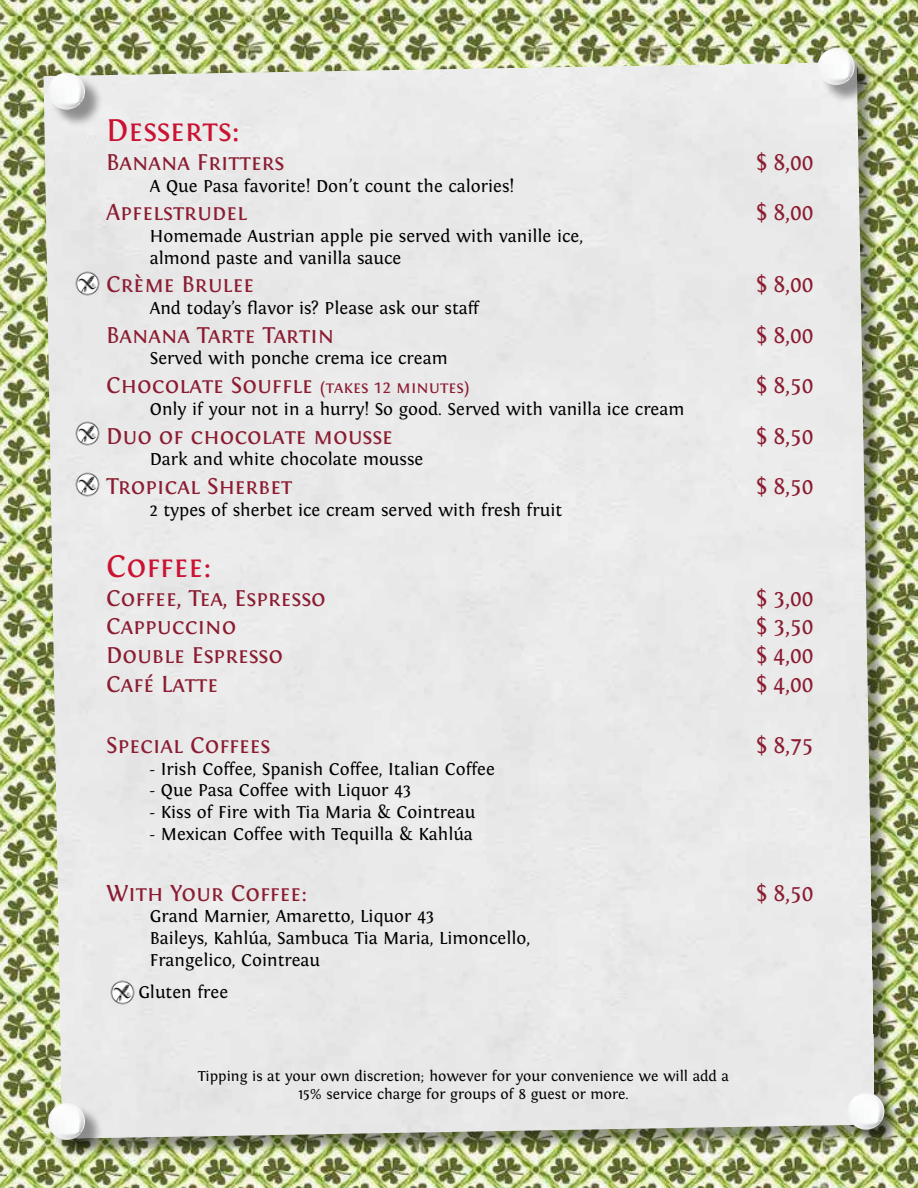
<style>
.page{position:relative;width:918px;height:1188px;background:#fff}
.page>*{position:absolute;margin:0;border:0;box-sizing:border-box;transform-origin:0 0}
.t1{font:33px "Fontin Small Caps";color:#ca1332}
.t2{font:24px "Fontin Small Caps";color:#8b1c31}
.t3{font:18px/21.6px "Fontin";color:#000}
.t4{font:15px/18px "Fontin";color:#000;text-align:center}
.s1{font-size:18px}
</style>
<div class="page">
<img style="left:0;top:0;width:918px;height:1188px">
<div style="left:46px;top:64px;width:848px;height:1093px;background:#000;opacity:.4"></div>
<div style="left:44px;top:62px;width:831px;height:1077px;background:#eaeaea"></div>
<div style="left:51px;top:75px;width:52px;height:53px;background:#000;opacity:.4"></div>
<svg style="left:48px;top:73px;width:37px;height:37px"></svg>
<div style="left:821px;top:51px;width:52px;height:52px;background:#000;opacity:.4"></div>
<svg style="left:818px;top:48px;width:37px;height:37px"></svg>
<div style="left:850px;top:1096px;width:53px;height:52px;background:#000;opacity:.4"></div>
<svg style="left:847px;top:1093px;width:37px;height:37px"></svg>
<div style="left:51px;top:1106px;width:52px;height:52px;background:#000;opacity:.4"></div>
<svg style="left:48px;top:1103px;width:37px;height:37px"></svg>
<img style="left:71px;top:267px;width:32px;height:32px">
<img style="left:71px;top:417px;width:32px;height:33px">
<img style="left:71px;top:468px;width:32px;height:32px">
<img style="left:106px;top:976px;width:32px;height:32px">
<h1 class="t1" style="left:106px;top:112px;width:135px">Desserts:</h1>
<h2 class="t2" style="left:106px;top:149px;width:180px">Banana Fritters</h2>
<h2 class="t2" style="left:756px;top:149px;width:59px">$ 8,00</h2>
<p class="t3" style="left:150px;top:175px;width:366px">A Que Pasa favorite! Don’t count the calories!</p>
<h2 class="t2" style="left:106px;top:199px;width:143px">Apfelstrudel</h2>
<h2 class="t2" style="left:756px;top:199px;width:59px">$ 8,00</h2>
<p class="t3" style="left:150px;top:225px;width:435px">Homemade Austrian apple pie served with vanille ice, almond paste and vanilla sauce</p>
<h2 class="t2" style="left:106px;top:271px;width:149px">Crème Brulee</h2>
<h2 class="t2" style="left:756px;top:271px;width:59px">$ 8,00</h2>
<p class="t3" style="left:150px;top:297px;width:331px">And today’s flavor is? Please ask our staff</p>
<h2 class="t2" style="left:106px;top:321px;width:229px">Banana Tarte Tartin</h2>
<h2 class="t2" style="left:756px;top:321px;width:59px">$ 8,00</h2>
<p class="t3" style="left:150px;top:347px;width:299px">Served with ponche crema ice cream</p>
<h2 class="t2" style="left:106px;top:372px;width:365px">Chocolate Souffle <span class="s1">(takes 12 minutes)</span></h2>
<h2 class="t2" style="left:756px;top:372px;width:59px">$ 8,50</h2>
<p class="t3" style="left:150px;top:398px;width:536px">Only if your not in a hurry! So good. Served with vanilla ice cream</p>
<h2 class="t2" style="left:106px;top:422px;width:288px">Duo of chocolate mousse</h2>
<h2 class="t2" style="left:756px;top:422px;width:59px">$ 8,50</h2>
<p class="t3" style="left:150px;top:448px;width:275px">Dark and white chocolate mousse</p>
<h2 class="t2" style="left:106px;top:473px;width:188px">Tropical Sherbet</h2>
<h2 class="t2" style="left:756px;top:473px;width:59px">$ 8,50</h2>
<p class="t3" style="left:150px;top:499px;width:414px">2 types of sherbet ice cream served with fresh fruit</p>
<h1 class="t1" style="left:106px;top:547px;width:107px">Coffee:</h1>
<h2 class="t2" style="left:106px;top:584px;width:221px">Coffee, Tea, Espresso</h2>
<h2 class="t2" style="left:756px;top:584px;width:59px">$ 3,00</h2>
<h2 class="t2" style="left:106px;top:613px;width:132px">Cappuccino</h2>
<h2 class="t2" style="left:756px;top:613px;width:59px">$ 3,50</h2>
<h2 class="t2" style="left:106px;top:642px;width:178px">Double Espresso</h2>
<h2 class="t2" style="left:756px;top:642px;width:59px">$ 4,00</h2>
<h2 class="t2" style="left:106px;top:671px;width:113px">Café Latte</h2>
<h2 class="t2" style="left:756px;top:671px;width:59px">$ 4,00</h2>
<h2 class="t2" style="left:106px;top:732px;width:166px">Special Coffees</h2>
<h2 class="t2" style="left:756px;top:732px;width:59px">$ 8,75</h2>
<p class="t3" style="left:150px;top:758px;width:347px">- Irish Coffee, Spanish Coffee, Italian Coffee</p>
<p class="t3" style="left:150px;top:779px;width:263px">- Que Pasa Coffee with Liquor 43</p>
<p class="t3" style="left:150px;top:801px;width:327px">- Kiss of Fire with Tia Maria &amp; Cointreau</p>
<p class="t3" style="left:150px;top:823px;width:325px">- Mexican Coffee with Tequilla &amp; Kahlúa</p>
<h2 class="t2" style="left:106px;top:879px;width:203px">With Your Coffee:</h2>
<h2 class="t2" style="left:756px;top:879px;width:59px">$ 8,50</h2>
<p class="t3" style="left:150px;top:905px;width:382px">Grand Marnier, Amaretto, Liquor 43<br>Baileys, Kahlúa, Sambuca Tia Maria, Limoncello,<br>Frangelico, Cointreau</p>
<p class="t3" style="left:138px;top:981px;width:91px">Gluten free</p>
<p class="t4" style="left:198px;top:1067px;width:533px">Tipping is at your own discretion; however for your convenience we will add a<br>15% service charge for groups of 8 guest or more.</p>
</div>
